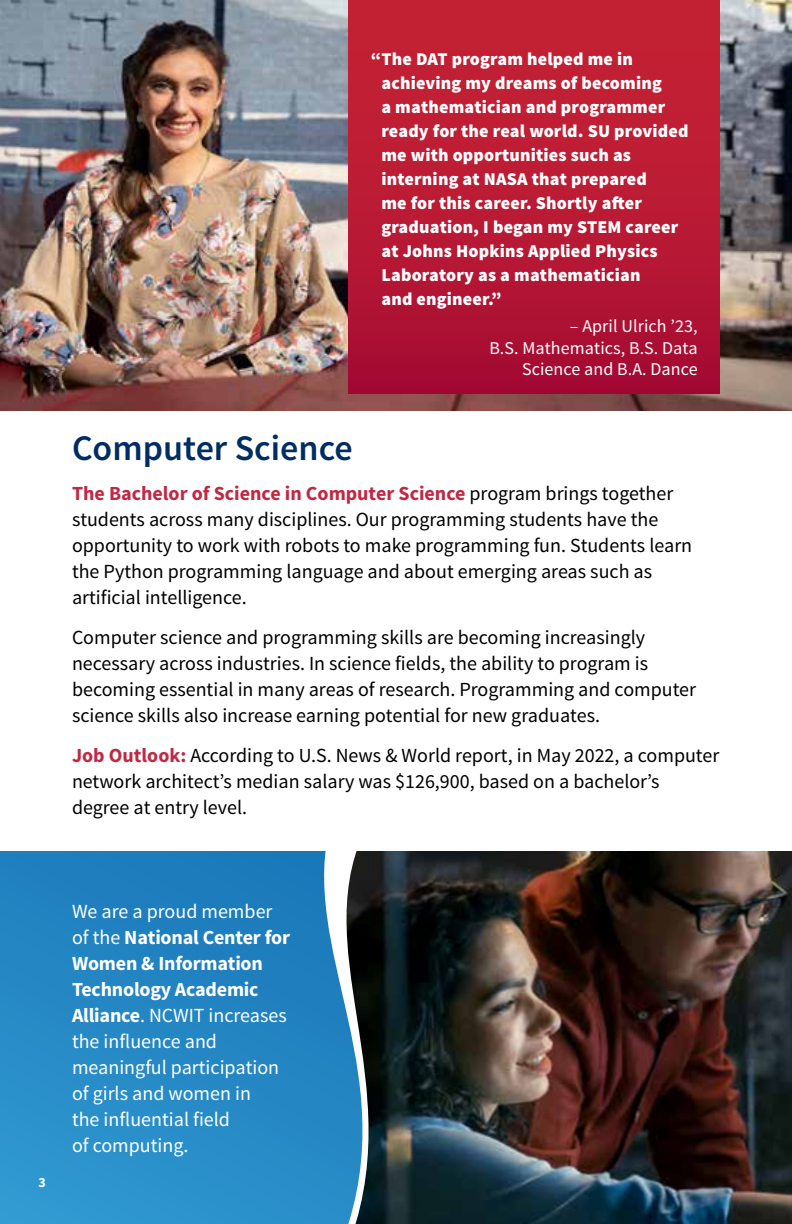
<style>
.page{position:relative;width:792px;height:1224px;background:#fff}
.page>*{position:absolute;margin:0;border:0;box-sizing:border-box;transform-origin:0 0}
.t1{font:600 36px "Source Sans Pro";color:#002d62}
.t2{font:20px/26px "Source Sans Pro";color:#000}
.t3{font:20px/26px "Source Sans Pro";color:#fff}
.t4{font:900 18px/24px "Source Sans Pro";letter-spacing:.01em;color:#fff}
.t5{font:18px/21.6px "Source Sans Pro";letter-spacing:.005em;color:#fff;text-align:right}
.t6{font:700 14px "Source Sans Pro";color:#fff}
.s1{font-weight:700;color:#c02844}
.s2{font-weight:700}
</style>
<div class="page">
<img style="left:532px;top:851px;width:260px;height:373px">
<img style="left:495px;top:851px;width:37px;height:373px">
<svg style="left:0;top:851px;width:495px;height:373px;background:#266e99"></svg>
<img style="left:0;top:0;width:792px;height:410px">
<div style="left:348px;top:0;width:372px;height:393px;background:linear-gradient(to bottom,#c82434,#a80d33)"></div>
<p class="t4" style="left:381px;top:48px;width:309px;text-indent:-11px">“The DAT program helped me in achieving my dreams of becoming<br>a mathematician and programmer ready for the real world. SU provided me with opportunities such as interning at NASA that prepared<br>me for this career. Shortly after graduation, I began my STEM career at Johns Hopkins Applied Physics<br>Laboratory as a mathematician<br>and engineer.”</p>
<p class="t5" style="left:489px;top:316px;width:210px">– April Ulrich ’23,<br>B.S. Mathematics, B.S. Data<br>Science and B.A. Dance</p>
<h1 class="t1" style="left:72px;top:425px;width:282px">Computer Science</h1>
<p class="t2" style="left:72px;top:480px;width:622px"><span class="s1">The Bachelor of Science in Computer Science</span> program brings together students across many disciplines. Our programming students have the opportunity to work with robots to make programming fun. Students learn the Python programming language and about emerging areas such as artificial intelligence.</p>
<p class="t2" style="left:72px;top:624px;width:626px">Computer science and programming skills are becoming increasingly necessary across industries. In science fields, the ability to program is becoming essential in many areas of research. Programming and computer science skills also increase earning potential for new graduates.</p>
<p class="t2" style="left:72px;top:742px;width:649px"><span class="s1">Job Outlook:</span> According to U.S. News &amp; World report, in May 2022, a computer network architect’s median salary was $126,900, based on a bachelor’s degree at entry level.</p>
<p class="t6" style="left:39px;top:1173px;width:9px">3</p>
<p class="t3" style="left:72px;top:898px;width:219px">We are a proud member of the <span class="s2">National Center for<br>Women &amp; Information<br>Technology Academic<br>Alliance</span>. NCWIT increases the influence and meaningful participation of girls and women in<br>the influential field<br>of computing.</p>
</div>
